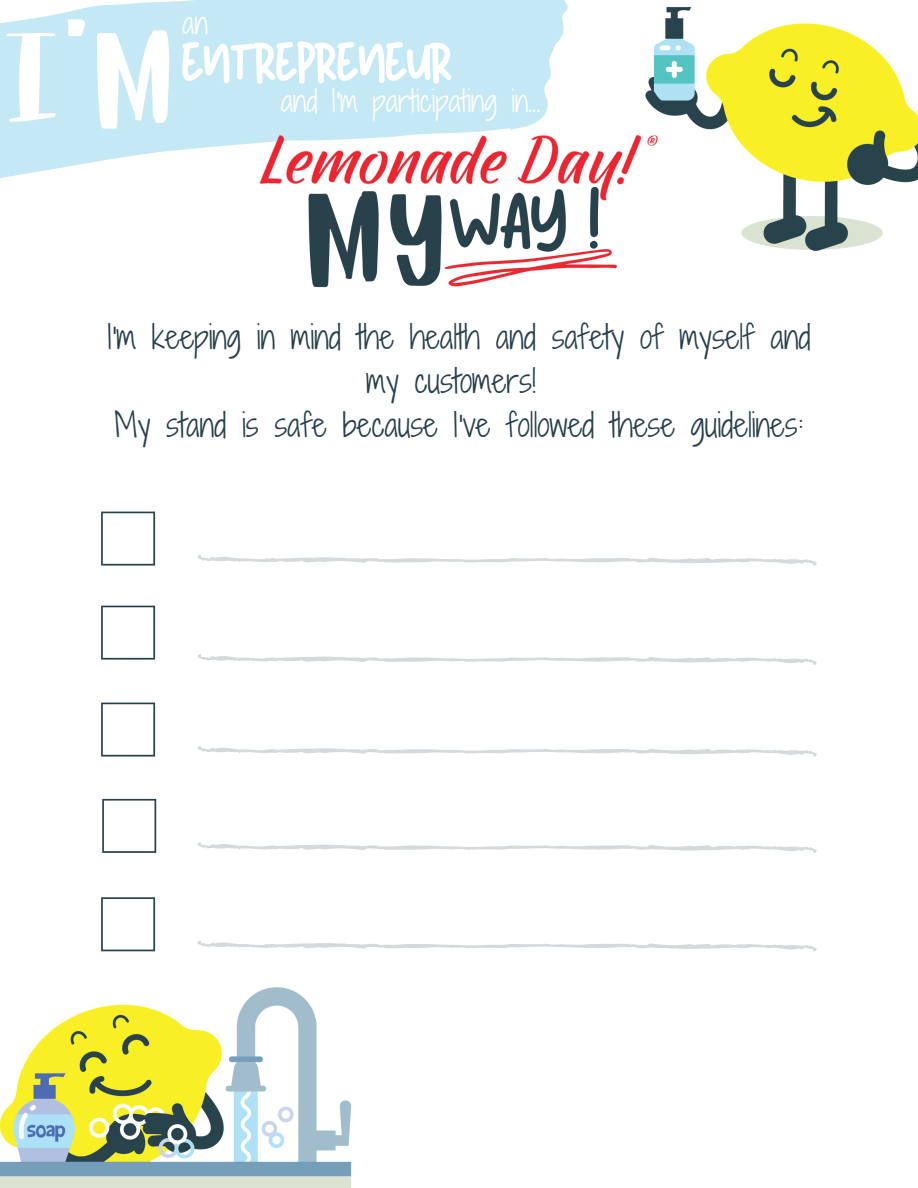
<style>
.page{position:relative;width:918px;height:1188px;background:#fff}
.page>*{position:absolute;margin:0;border:0;box-sizing:border-box;transform-origin:0 0}
.t1{font:119.85px "Block";color:#fff}
.t2{font:52.8px "New Sun Yandi Designs";color:#fff}
.t3{font:31.5px/44.1px "Shadows Into Light Two";color:#28414b;text-align:center}
.t4{font:28.8px "Shadows Into Light Two";color:#fff}
</style>
<div class="page">
<svg style="left:0;top:0;width:568px;height:178px;background:#c8e9f4"></svg>
<img style="left:645px;top:7px;width:273px;height:244px">
<img style="left:0;top:987px;width:352px;height:201px">
<img style="left:188px;top:101px;width:542px;height:187px">
<svg style="left:197px;top:555px;width:620px;height:11px"></svg>
<svg style="left:197px;top:654px;width:620px;height:11px"></svg>
<svg style="left:197px;top:746px;width:620px;height:11px"></svg>
<svg style="left:197px;top:842px;width:620px;height:11px"></svg>
<svg style="left:197px;top:941px;width:620px;height:10px"></svg>
<svg style="left:101px;top:512px;width:54px;height:54px"></svg>
<svg style="left:101px;top:606px;width:54px;height:54px"></svg>
<svg style="left:101px;top:703px;width:54px;height:54px"></svg>
<svg style="left:102px;top:799px;width:54px;height:54px"></svg>
<svg style="left:101px;top:897px;width:54px;height:54px"></svg>
<h1 class="t1" style="left:0;top:9px;width:177px">I'M</h1>
<p class="t4" style="left:182px;top:2px;width:27px">an</p>
<h2 class="t2" style="left:182px;top:36px;width:272px">ENTREPRENEUR</h2>
<p class="t4" style="left:281px;top:80px;width:261px">and I'm participating in...</p>
<p class="t3" style="left:107px;top:315px;width:705px">I'm keeping in mind the health and safety of myself and my customers!<br>My stand is safe because I've followed these guidelines:</p>
</div>
